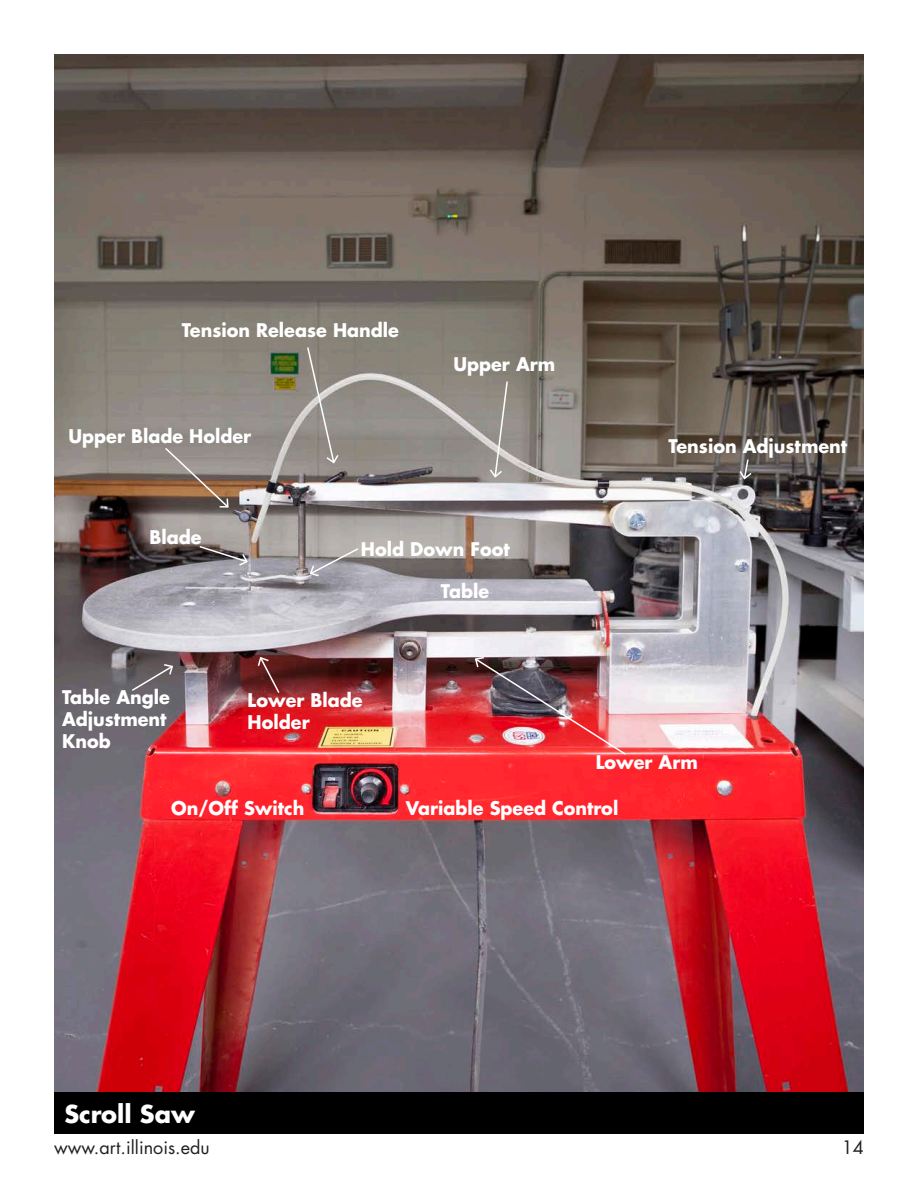
<style>
.page{position:relative;width:918px;height:1188px;background:#fff}
.page>*{position:absolute;margin:0;border:0;box-sizing:border-box;transform-origin:0 0}
.t1{font:700 24px "Futura";color:#fff}
.t2{font:700 18.3px/22px "Futura";color:#fff;scale:.96 1}
.t3{font:18px "Futura";color:#231f20}
</style>
<div class="page">
<img style="left:54px;top:54px;width:810px;height:1039px">
<div style="left:54px;top:1093px;width:810px;height:41px;background:#000"></div>
<svg style="left:130px;top:663px;width:44px;height:29px"></svg>
<svg style="left:198px;top:545px;width:51px;height:22px"></svg>
<svg style="left:309px;top:547px;width:51px;height:31px;background:#a7a4a7"></svg>
<svg style="left:738px;top:458px;width:15px;height:23px"></svg>
<svg style="left:163px;top:446px;width:67px;height:63px;background:#8d796c"></svg>
<svg style="left:257px;top:656px;width:24px;height:39px"></svg>
<svg style="left:306px;top:346px;width:34px;height:119px;background:#99948e"></svg>
<svg style="left:488px;top:380px;width:21px;height:99px;background:#a29e98"></svg>
<img style="left:474px;top:656px;width:153px;height:100px">
<p class="t2" style="left:182px;top:319px;width:228px">Tension Release Handle</p>
<p class="t2" style="left:68px;top:425px;width:192px">Upper Blade Holder</p>
<p class="t2" style="left:453px;top:353px;width:108px">Upper Arm</p>
<p class="t2" style="left:149px;top:526px;width:56px">Blade</p>
<p class="t2" style="left:62px;top:686px;width:114px">Table Angle<br>Adjustment<br>Knob</p>
<p class="t2" style="left:361px;top:538px;width:157px">Hold Down Foot</p>
<p class="t2" style="left:248px;top:688px;width:121px">Lower Blade<br>Holder</p>
<p class="t2" style="left:441px;top:579px;width:52px">Table</p>
<p class="t2" style="left:668px;top:435px;width:188px">Tension Adjustment</p>
<p class="t2" style="left:596px;top:751px;width:108px">Lower Arm</p>
<p class="t2" style="left:171px;top:797px;width:140px">On/Off Switch</p>
<p class="t2" style="left:406px;top:797px;width:223px">Variable Speed Control</p>
<h1 class="t1" style="left:64px;top:1098px;width:132px">Scroll Saw</h1>
<p class="t3" style="left:54px;top:1136px;width:157px">www.art.illinois.edu</p>
<p class="t3" style="left:842px;top:1136px;width:24px">14</p>
</div>
